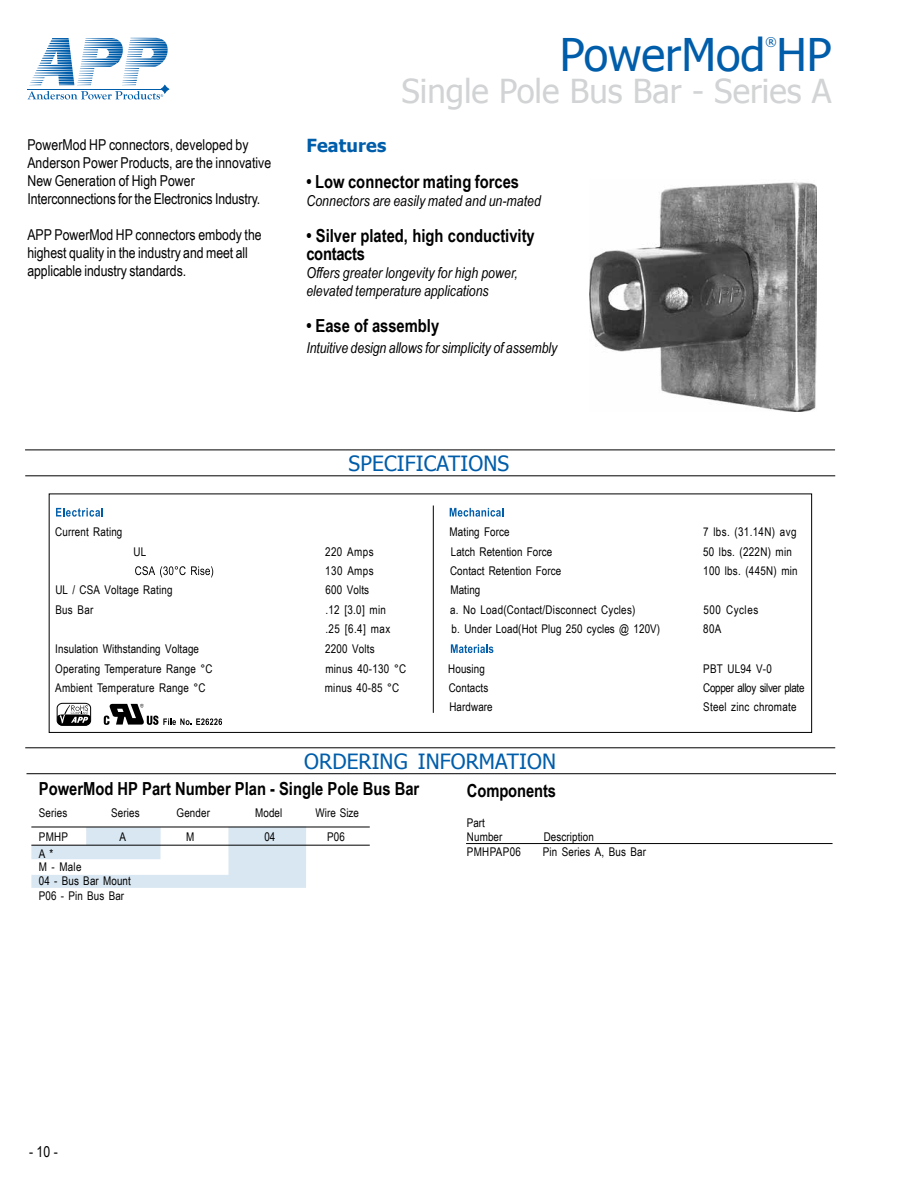
<style>
.page{position:relative;width:918px;height:1188px;background:#fff}
.page>*{position:absolute;margin:0;border:0;box-sizing:border-box;transform-origin:0 0}
.t1{font:45px "Tahoma";color:#005daa}
.t2{font:33px "Tahoma";color:#d1d3d4}
.t3{font:21px "Tahoma";letter-spacing:.005em;color:#005daa}
.t4{font:700 18px/18px "Arial Narrow";color:#000}
.t5{font:700 18px "Tahoma";letter-spacing:.01em;color:#005daa}
.t6{font:15px/18px "Arial Narrow";color:#000}
.t7{font:italic 15px/18px "Arial Narrow";color:#000}
.t8{font:12px/13.5px "Arial Narrow";letter-spacing:.01em;color:#000}
.t9{font:12px "Arial Narrow";letter-spacing:-.025em;color:#000}
.t10{font:12px "Arial Narrow";letter-spacing:.03em;color:#000}
.t11{font:12px "Arial Narrow";letter-spacing:.045em;color:#000}
.t12{font:12px "Tahoma";color:#005daa}
</style>
<div class="page">
<hr style="left:27px;top:89px;width:134px;height:1px;background:#005daa">
<svg style="left:28px;top:38px;width:141px;height:61px"></svg>
<div style="left:57px;top:703px;width:34px;height:22px;border:1px solid #000;border-radius:5px"></div>
<svg style="left:57px;top:705px;width:34px;height:21px"></svg>
<svg style="left:104px;top:704px;width:118px;height:21px"></svg>
<div style="left:49px;top:494px;width:763px;height:239px;border:1px solid #000"></div>
<svg style="left:56px;top:508px;width:47px;height:9px"></svg>
<svg style="left:450px;top:508px;width:54px;height:9px"></svg>
<svg style="left:135px;top:566px;width:78px;height:12px"></svg>
<svg style="left:451px;top:644px;width:42px;height:9px"></svg>
<hr style="left:433px;top:506px;width:1px;height:207px;background:#000">
<hr style="left:25px;top:450px;width:810px;height:1px;background:#000">
<hr style="left:25px;top:475px;width:810px;height:1px;background:#000">
<hr style="left:466px;top:843px;width:367px;height:1px;background:#000">
<svg style="left:31px;top:826px;width:275px;height:62px"></svg>
<hr style="left:31px;top:827px;width:339px;height:1px;background:#000">
<hr style="left:31px;top:845px;width:339px;height:1px;background:#000">
<hr style="left:25px;top:747px;width:810px;height:1px;background:#000">
<hr style="left:27px;top:773px;width:808px;height:1px;background:#000">
<img style="left:590px;top:182px;width:227px;height:229px">
<p class="t6" style="left:27px;top:135px;width:245px">PowerMod HP connectors, developed by Anderson Power Products, are the innovative New Generation of High Power Interconnections for the Electronics Industry.</p>
<p class="t6" style="left:27px;top:225px;width:236px">APP PowerMod HP connectors embody the highest quality in the industry and meet all applicable industry standards.</p>
<h1 class="t1" style="left:560px;top:25px;width:273px">PowerMod HP</h1>
<p class="t12" style="left:765px;top:34px;width:13px">®</p>
<h2 class="t2" style="left:401px;top:69px;width:432px">Single Pole Bus Bar - Series A</h2>
<h3 class="t5" style="left:306px;top:133px;width:81px">Features</h3>
<h3 class="t4" style="left:306px;top:172px;width:214px">• Low connector mating forces</h3>
<p class="t7" style="left:306px;top:192px;width:236px">Connectors are easily mated and un-mated</p>
<h3 class="t4" style="left:306px;top:226px;width:230px">• Silver plated, high conductivity contacts</h3>
<p class="t7" style="left:306px;top:264px;width:213px">Offers greater longevity for high power, elevated temperature applications</p>
<h3 class="t4" style="left:306px;top:316px;width:134px">• Ease of assembly</h3>
<p class="t7" style="left:306px;top:338px;width:253px">Intuitive design allows for simplicity of assembly</p>
<h3 class="t3" style="left:349px;top:449px;width:162px">SPECIFICATIONS</h3>
<p class="t8" style="left:55px;top:525px;width:69px">Current Rating</p>
<p class="t8" style="left:450px;top:525px;width:62px">Mating Force</p>
<p class="t10" style="left:703px;top:523px;width:95px">7 lbs. (31.14N) avg</p>
<p class="t8" style="left:133px;top:544px;width:14px">UL</p>
<p class="t8" style="left:325px;top:544px;width:50px">220 Amps</p>
<p class="t8" style="left:451px;top:544px;width:103px">Latch Retention Force</p>
<p class="t8" style="left:703px;top:544px;width:90px">50 lbs. (222N) min</p>
<p class="t8" style="left:325px;top:564px;width:50px">130 Amps</p>
<p class="t8" style="left:450px;top:564px;width:113px">Contact Retention Force</p>
<p class="t8" style="left:703px;top:564px;width:96px">100 lbs. (445N) min</p>
<p class="t8" style="left:55px;top:583px;width:119px">UL / CSA Voltage Rating</p>
<p class="t8" style="left:326px;top:583px;width:45px">600 Volts</p>
<p class="t8" style="left:450px;top:583px;width:32px">Mating</p>
<p class="t8" style="left:55px;top:603px;width:40px">Bus Bar</p>
<p class="t8" style="left:325px;top:603px;width:62px">.12 [3.0] min</p>
<p class="t8" style="left:450px;top:603px;width:187px">a. No Load(Contact/Disconnect Cycles)</p>
<p class="t11" style="left:703px;top:601px;width:56px">500 Cycles</p>
<p class="t8" style="left:325px;top:622px;width:67px">.25 [6.4] max</p>
<p class="t8" style="left:452px;top:622px;width:210px">b. Under Load(Hot Plug 250 cycles @ 120V)</p>
<p class="t8" style="left:703px;top:622px;width:19px">80A</p>
<p class="t8" style="left:55px;top:642px;width:145px">Insulation Withstanding Voltage</p>
<p class="t8" style="left:325px;top:642px;width:51px">2200 Volts</p>
<p class="t8" style="left:55px;top:661px;width:159px">Operating Temperature Range °C</p>
<p class="t8" style="left:325px;top:661px;width:82px">minus 40-130 °C</p>
<p class="t8" style="left:448px;top:661px;width:38px">Housing</p>
<p class="t8" style="left:703px;top:661px;width:70px">PBT UL94 V-0</p>
<p class="t8" style="left:55px;top:681px;width:152px">Ambient Temperature Range °C</p>
<p class="t8" style="left:325px;top:681px;width:76px">minus 40-85 °C</p>
<p class="t8" style="left:449px;top:681px;width:41px">Contacts</p>
<p class="t9" style="left:703px;top:679px;width:103px">Copper alloy silver plate</p>
<p class="t8" style="left:449px;top:700px;width:45px">Hardware</p>
<p class="t8" style="left:703px;top:700px;width:95px">Steel zinc chromate</p>
<h3 class="t3" style="left:304px;top:747px;width:253px">ORDERING INFORMATION</h3>
<h3 class="t4" style="left:39px;top:779px;width:382px">PowerMod HP Part Number Plan - Single Pole Bus Bar</h3>
<p class="t8" style="left:39px;top:805px;width:30px">Series</p>
<p class="t8" style="left:111px;top:805px;width:30px">Series</p>
<p class="t8" style="left:177px;top:805px;width:35px">Gender</p>
<p class="t8" style="left:255px;top:805px;width:29px">Model</p>
<p class="t8" style="left:315px;top:805px;width:45px">Wire Size</p>
<p class="t8" style="left:39px;top:829px;width:31px">PMHP</p>
<p class="t8" style="left:119px;top:829px;width:8px">A</p>
<p class="t8" style="left:186px;top:829px;width:10px">M</p>
<p class="t8" style="left:264px;top:829px;width:13px">04</p>
<p class="t8" style="left:327px;top:829px;width:19px">P06</p>
<p class="t8" style="left:39px;top:847px;width:94px">A *<br>M - Male<br>04 - Bus Bar Mount</p>
<p class="t8" style="left:39px;top:889px;width:87px">P06 - Pin Bus Bar</p>
<h3 class="t4" style="left:467px;top:781px;width:91px">Components</h3>
<p class="t8" style="left:467px;top:815px;width:37px;line-height:14.4px">Part<br>Number</p>
<p class="t8" style="left:544px;top:830px;width:52px">Description</p>
<p class="t8" style="left:467px;top:844px;width:55px">PMHPAP06</p>
<p class="t8" style="left:543px;top:844px;width:105px">Pin Series A, Bus Bar</p>
<p class="t6" style="left:29px;top:1142px;width:30px">- 10 -</p>
</div>
